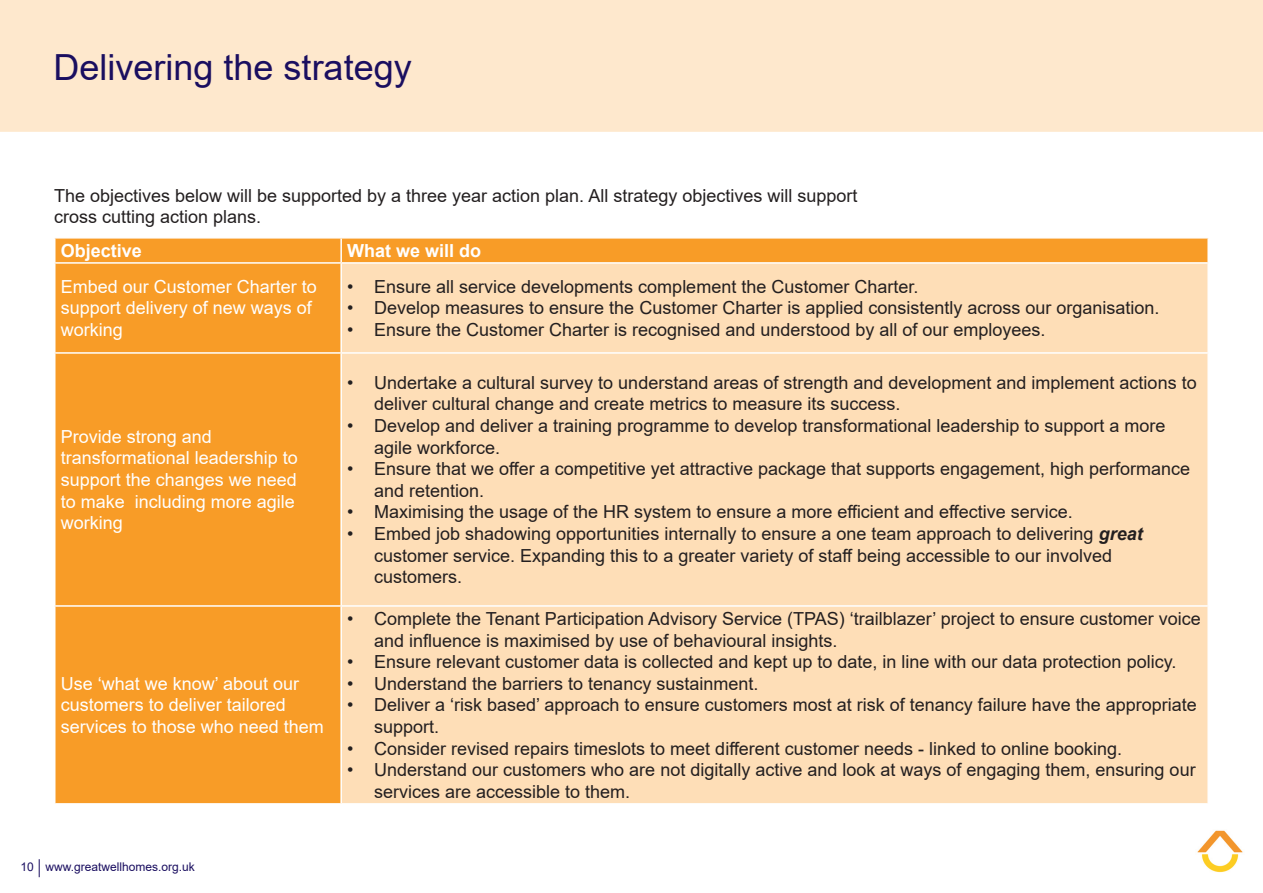
<style>
.page{position:relative;width:1263px;height:893px;background:#fff}
.page>*{position:absolute;margin:0;border:0;box-sizing:border-box;transform-origin:0 0}
.t1{font:36px "Arial";color:#1a0e60}
.t2{font:18px/21.6px "Arial";color:#231f20}
.t3{font:18px/21.6px "Arial";color:#fff}
.t4{font:700 18px "Arial";color:#fff}
.t5{font:12px "Arial";color:#1a0e60}
.s1{font-weight:700;font-style:italic}
</style>
<div class="page">
<svg style="left:39px;top:859px;width:1px;height:18px"></svg>
<img style="left:1197px;top:830px;width:46px;height:43px">
<div style="left:56px;top:239px;width:1151px;height:564px;background:#f89c27"></div>
<div style="left:342px;top:264px;width:865px;height:539px;background:#fedeb7"></div>
<hr style="left:340px;top:239px;width:2px;height:23px;background:#fff">
<hr style="left:54px;top:262px;width:287px;height:2px;background:#fff">
<hr style="left:54px;top:605px;width:287px;height:2px;background:#fff">
<hr style="left:54px;top:352px;width:287px;height:2px;background:#fff">
<hr style="left:340px;top:354px;width:2px;height:251px;background:#fff">
<hr style="left:341px;top:262px;width:868px;height:2px;background:#fff">
<hr style="left:340px;top:264px;width:2px;height:88px;background:#fff">
<hr style="left:341px;top:352px;width:868px;height:2px;background:#fff">
<hr style="left:341px;top:605px;width:868px;height:2px;background:#fff">
<hr style="left:340px;top:607px;width:2px;height:196px;background:#fff">
<div style="left:0;top:0;width:1263px;height:132px;background:#fee8cd"></div>
<p class="t1" style="left:54px;top:43px;width:360px">Delivering the strategy</p>
<p class="t2" style="left:54px;top:184px;width:805px">The objectives below will be supported by a three year action plan. All strategy objectives will support cross cutting action plans.</p>
<p class="t4" style="left:61px;top:238px;width:83px">Objective</p>
<p class="t4" style="left:347px;top:238px;width:136px">What we will do</p>
<p class="t3" style="left:61px;top:276px;width:258px">Embed our Customer Charter to support delivery of new ways of working</p>
<p class="t2" style="left:347px;top:276px;width:573px">• Ensure all service developments complement the Customer Charter.</p>
<p class="t2" style="left:347px;top:297px;width:814px">• Develop measures to ensure the Customer Charter is applied consistently across our organisation.</p>
<p class="t2" style="left:347px;top:319px;width:700px">• Ensure the Customer Charter is recognised and understood by all of our employees.</p>
<p class="t3" style="left:61px;top:426px;width:239px">Provide strong and transformational leadership to support the changes we need to make including more agile working</p>
<p class="t3" style="left:61px;top:673px;width:265px">Use ‘what we know’ about our customers to deliver tailored services to those who need them</p>
<p class="t2" style="left:374px;top:372px;width:824px;text-indent:-27px">• Undertake a cultural survey to understand areas of strength and development and implement actions to deliver cultural change and create metrics to measure its success.</p>
<p class="t2" style="left:374px;top:415px;width:793px;text-indent:-27px">• Develop and deliver a training programme to develop transformational leadership to support a more agile workforce.</p>
<p class="t2" style="left:374px;top:458px;width:818px;text-indent:-27px">• Ensure that we offer a competitive yet attractive package that supports engagement, high performance and retention.</p>
<p class="t2" style="left:347px;top:501px;width:727px">• Maximising the usage of the HR system to ensure a more efficient and effective service.</p>
<p class="t2" style="left:374px;top:523px;width:770px;text-indent:-27px">• Embed job shadowing opportunities internally to ensure a one team approach to delivering <span class="s1">great </span>customer service. Expanding this to a greater variety of staff being accessible to our involved customers.</p>
<p class="t2" style="left:374px;top:608px;width:828px;text-indent:-27px">• Complete the Tenant Participation Advisory Service (TPAS) ‘trailblazer’ project to ensure customer voice and influence is maximised by use of behavioural insights.</p>
<p class="t2" style="left:347px;top:651px;width:831px">• Ensure relevant customer data is collected and kept up to date, in line with our data protection policy.</p>
<p class="t2" style="left:347px;top:673px;width:413px">• Understand the barriers to tenancy sustainment.</p>
<p class="t2" style="left:374px;top:694px;width:824px;text-indent:-27px">• Deliver a ‘risk based’ approach to ensure customers most at risk of tenancy failure have the appropriate support.</p>
<p class="t2" style="left:347px;top:737px;width:776px">• Consider revised repairs timeslots to meet different customer needs - linked to online booking.</p>
<p class="t2" style="left:374px;top:759px;width:823px;text-indent:-27px">• Understand our customers who are not digitally active and look at ways of engaging them, ensuring our services are accessible to them.</p>
<p class="t5" style="left:20px;top:859px;width:15px">10</p>
<p class="t5" style="left:45px;top:859px;width:151px">www.greatwellhomes.org.uk</p>
</div>
